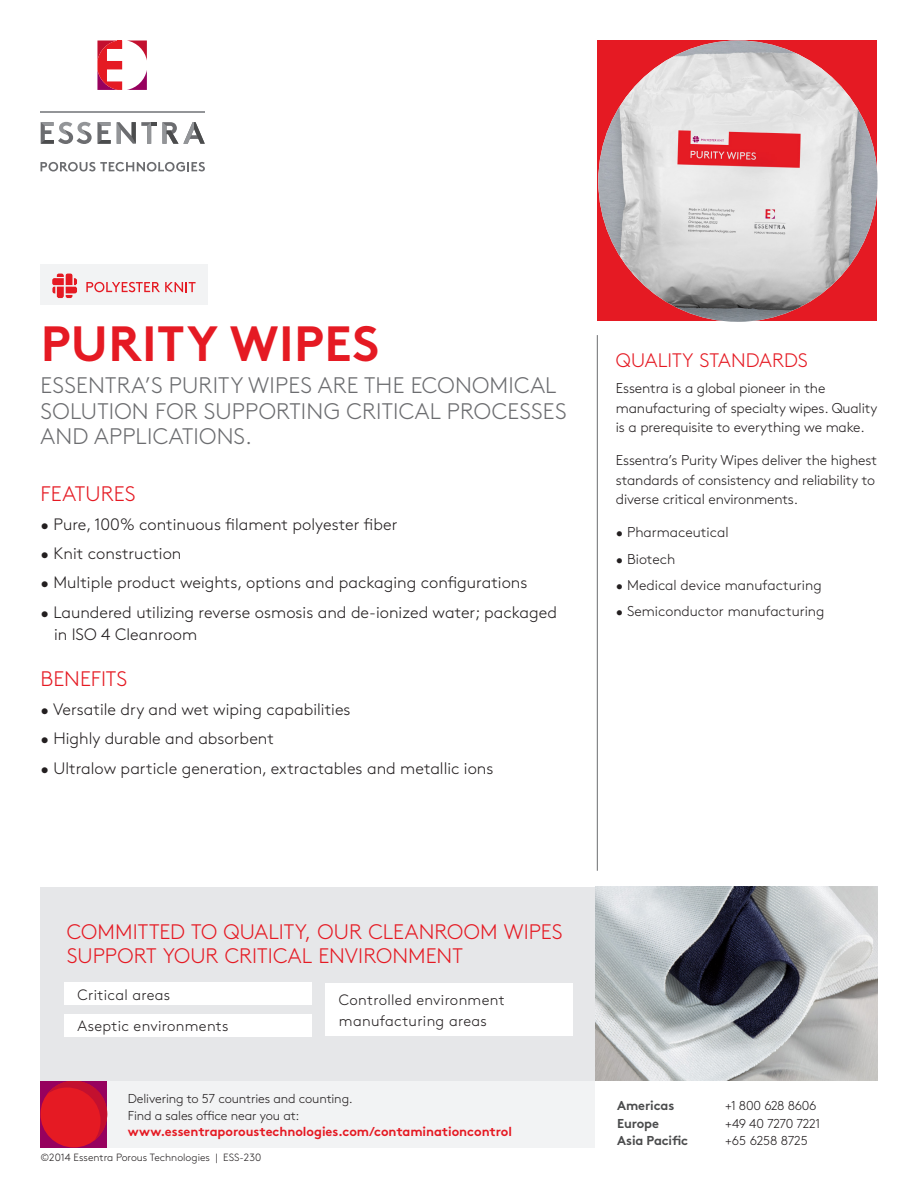
<style>
.page{position:relative;width:918px;height:1188px;background:#fff}
.page>*{position:absolute;margin:0;border:0;box-sizing:border-box;transform-origin:0 0}
.t1{font:700 49.5px "Brown Pro";letter-spacing:.01em;color:#e51a23}
.t2{font:300 22.5px/25.5px "Brown Pro";letter-spacing:.01em;color:#6c6d70}
.Back_Heading1{font:300 21px/24px "Brown Pro";letter-spacing:.005em;color:#e51a23}
.Back_Heading1-2{font:300 19.5px "Brown Pro";letter-spacing:.005em;color:#e51a23}
.Back_Heading1-3{font:300 16.5px/22.5px "Brown Pro";color:#231f20}
.Body_base{font:300 15px/21px "Brown Pro";letter-spacing:.02em;color:#231f20}
.Back_Heading1-4{font:300 14.25px/19.5px "Brown Pro";letter-spacing:-.01em;color:#231f20}
.t3{font:300 12.9px "Brown Pro";letter-spacing:-.015em;color:#231f20}
.t4{font:700 12.9px "Brown Pro";letter-spacing:-.005em;color:#e51a23}
.t5{font:700 12.9px "Brown Pro";letter-spacing:-.015em;color:#4b4c4d}
.t6{font:12.9px "Brown Pro Bold Alt";letter-spacing:-.01em;color:#4b4c4d}
.t7{font:300 10.5px "Brown Pro";color:#231f20}
</style>
<div class="page">
<svg style="left:117px;top:122px;width:88px;height:22px"></svg>
<svg style="left:41px;top:122px;width:70px;height:22px"></svg>
<hr style="left:41px;top:111px;width:164px;height:2px;background:#939598">
<svg style="left:97px;top:41px;width:50px;height:49px"></svg>
<svg style="left:40px;top:162px;width:165px;height:9px"></svg>
<div style="left:107px;top:1081px;width:491px;height:66px;background:#f2f3f4"></div>
<div style="left:40px;top:1081px;width:67px;height:66px;background:#97015e"></div>
<div style="left:41px;top:1081px;width:66px;height:66px;background:#e51a23;border-radius:50%"></div>
<svg style="left:47px;top:1081px;width:60px;height:60px"></svg>
<div style="left:595px;top:1081px;width:6px;height:66px;background:#fff"></div>
<hr style="left:597px;top:335px;width:1px;height:536px;background:#6c6d70">
<img style="left:598px;top:40px;width:280px;height:282px">
<div style="left:40px;top:265px;width:168px;height:40px;background:#f2f3f4"></div>
<svg style="left:86px;top:282px;width:110px;height:10px"></svg>
<svg style="left:52px;top:273px;width:25px;height:26px"></svg>
<div style="left:40px;top:887px;width:556px;height:194px;background:#e6e7e9"></div>
<img style="left:596px;top:887px;width:282px;height:194px">
<div style="left:64px;top:983px;width:248px;height:22px;background:#fff"></div>
<div style="left:64px;top:1015px;width:248px;height:22px;background:#fff"></div>
<div style="left:325px;top:983px;width:248px;height:53px;background:#fff"></div>
<p class="t1" style="left:41px;top:304px;width:340px">PURITY WIPES</p>
<p class="t2" style="left:41px;top:371px;width:528px">ESSENTRA’S PURITY WIPES ARE THE ECONOMICAL<br>SOLUTION FOR SUPPORTING CRITICAL PROCESSES<br>AND APPLICATIONS.</p>
<p class="Back_Heading1" style="left:41px;top:480px;width:96px">FEATURES</p>
<p class="Back_Heading1-3" style="left:40px;top:512px;width:359px">• Pure, 100% continuous filament polyester fiber</p>
<p class="Back_Heading1-3" style="left:40px;top:541px;width:142px">• Knit construction</p>
<p class="Back_Heading1-3" style="left:40px;top:570px;width:488px">• Multiple product weights, options and packaging configurations</p>
<p class="Back_Heading1-3" style="left:54px;top:599px;width:504px;text-indent:-14px">• Laundered utilizing reverse osmosis and de-ionized water; packaged in ISO 4 Cleanroom</p>
<p class="Back_Heading1" style="left:41px;top:665px;width:88px">BENEFITS</p>
<p class="Back_Heading1-3" style="left:40px;top:697px;width:312px">• Versatile dry and wet wiping capabilities</p>
<p class="Back_Heading1-3" style="left:40px;top:726px;width:235px">• Highly durable and absorbent</p>
<p class="Back_Heading1-3" style="left:40px;top:755px;width:454px">• Ultralow particle generation, extractables and metallic ions</p>
<p class="Back_Heading1-2" style="left:616px;top:346px;width:194px">QUALITY STANDARDS</p>
<p class="Back_Heading1-4" style="left:616px;top:378px;width:263px">Essentra is a global pioneer in the manufacturing of specialty wipes. Quality is a prerequisite to everything we make.</p>
<p class="Back_Heading1-4" style="left:616px;top:450px;width:263px">Essentra’s Purity Wipes deliver the highest standards of consistency and reliability to diverse critical environments.</p>
<p class="Back_Heading1-4" style="left:616px;top:522px;width:114px">• Pharmaceutical</p>
<p class="Back_Heading1-4" style="left:616px;top:548px;width:61px">• Biotech</p>
<p class="Back_Heading1-4" style="left:616px;top:574px;width:207px">• Medical device manufacturing</p>
<p class="Back_Heading1-4" style="left:616px;top:600px;width:210px">• Semiconductor manufacturing</p>
<p class="Back_Heading1" style="left:67px;top:918px;width:497px">COMMITTED TO QUALITY, OUR CLEANROOM WIPES<br>SUPPORT YOUR CRITICAL ENVIRONMENT</p>
<p class="Body_base" style="left:78px;top:983px;width:94px">Critical areas</p>
<p class="Body_base" style="left:78px;top:1015px;width:153px">Aseptic environments</p>
<p class="Body_base" style="left:339px;top:988px;width:167px">Controlled environment manufacturing areas</p>
<p class="t3" style="left:128px;top:1089px;width:226px">Delivering to 57 countries and counting.</p>
<p class="t3" style="left:128px;top:1106px;width:173px">Find a sales office near you at:</p>
<p class="t4" style="left:128px;top:1121px;width:386px">www.essentraporoustechnologies.com/contaminationcontrol</p>
<p class="t7" style="left:40px;top:1149px;width:222px">©2014 Essentra Porous Technologies | ESS-230</p>
<p class="t6" style="left:617px;top:1095px;width:59px">Americas</p>
<p class="t3" style="left:725px;top:1096px;width:93px">+1 800 628 8606</p>
<p class="t5" style="left:617px;top:1113px;width:43px">Europe</p>
<p class="t3" style="left:725px;top:1114px;width:97px">+49 40 7270 7221</p>
<p class="t5" style="left:617px;top:1130px;width:72px">Asia Pacific</p>
<p class="t3" style="left:725px;top:1131px;width:84px">+65 6258 8725</p>
</div>
